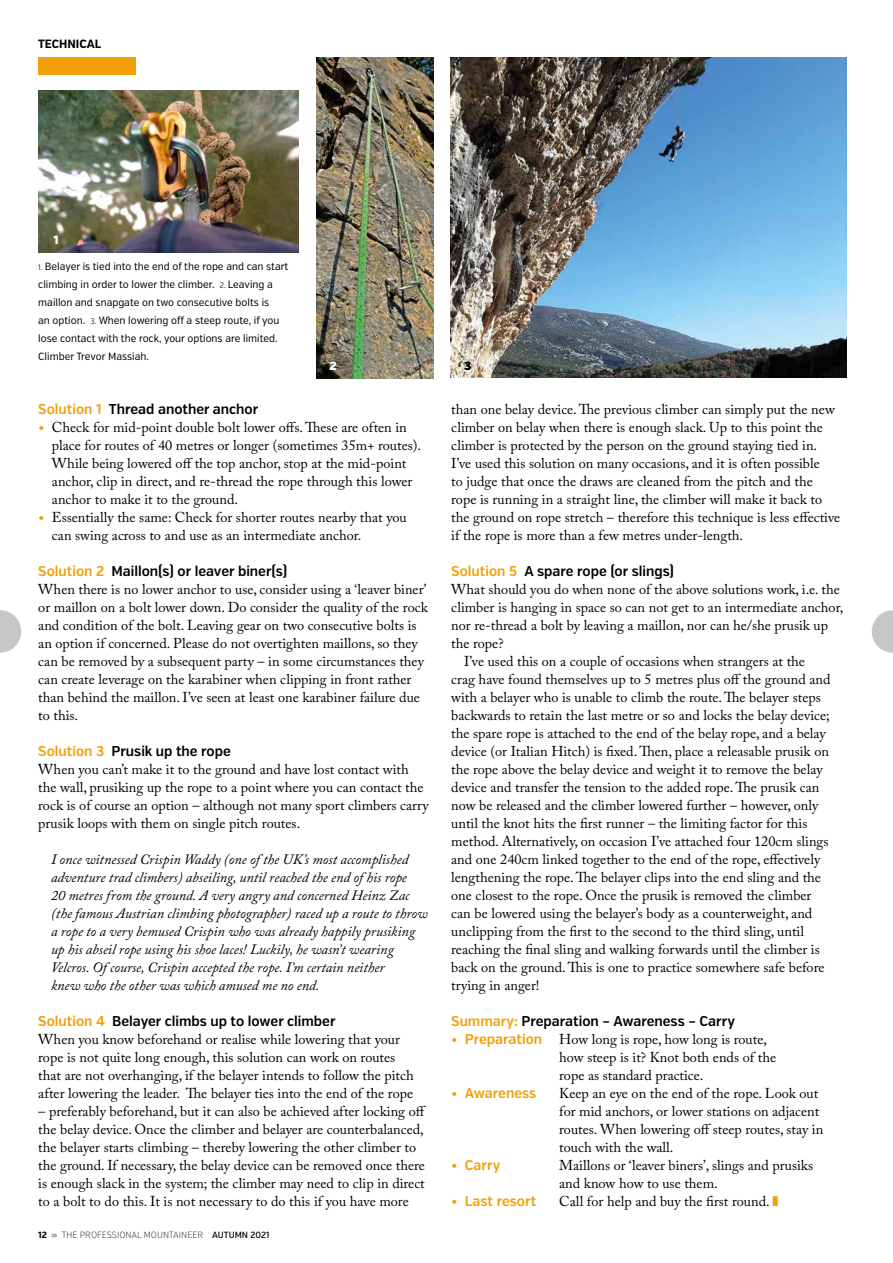
<style>
.page{position:relative;width:893px;height:1263px;background:#fff}
.page>*{position:absolute;margin:0;border:0;box-sizing:border-box;transform-origin:0 0}
.t1{font:14.25px/18px "Adobe Caslon Pro";color:#000}
.t2{font:italic 14.25px/18px "Adobe Caslon Pro";color:#000}
.t3{font:600 14.25px "Verb Cond";color:#000}
.t4{font:600 14.25px "Verb Cond";color:#f39f07}
.t5{font:700 12px "Verb Cond";color:#000}
.t6{font:900 12px "Verb Cond";color:#fff}
.t7{font:900 12px "Verb Cond";color:#000}
.t8{font:10.5px/18px "Verb Cond";color:#000}
.t9{font:200 9px "Verb Cond";color:#000}
.s1{font-weight:300;font-size:7.8px}
.s2{color:#f39f07}
.s3{font-family:"Semplicita Pro";font-weight:500;font-size:13.65px;color:#f39f07}
.s4{font-weight:700}
.s5{font-weight:600;color:#706f6f}
.s6{font-weight:500}
.s7{font-family:"Verb Cond";font-weight:600;color:#f39f07}
.s8{font-family:"Semplicita Pro";font-weight:500;font-size:13.65px}
.s9{font-family:"Semplicita Pro";font-weight:500}
</style>
<div class="page">
<img style="left:38px;top:90px;width:261px;height:162px">
<div style="left:38px;top:57px;width:98px;height:17px;background:#f39f07"></div>
<img style="left:316px;top:57px;width:117px;height:321px">
<img style="left:451px;top:57px;width:395px;height:321px">
<svg style="left:872px;top:610px;width:21px;height:43px"></svg>
<svg style="left:0;top:610px;width:21px;height:43px"></svg>
<p class="t5" style="left:38px;top:36px;width:64px">TECHNICAL</p>
<p class="t6" style="left:54px;top:232px;width:7px">1</p>
<p class="t8" style="left:38px;top:258px;width:252px"><span class="s1">1.</span> Belayer is tied into the end of the rope and can start climbing in order to lower the climber. <span class="s1">2.</span> Leaving a maillon and snapgate on two consecutive bolts is<br>an option. <span class="s1">3.</span> When lowering off a steep route, if you lose contact with the rock, your options are limited.<br>Climber Trevor Massiah.</p>
<p class="t6" style="left:329px;top:358px;width:9px">2</p>
<p class="t7" style="left:464px;top:358px;width:9px">3</p>
<p class="t3" style="left:38px;top:400px;width:222px"><span class="s2">Solution 1</span> Thread another anchor</p>
<p class="t1" style="left:52px;top:418px;width:371px;text-indent:-14px"><span class="s3">•</span> Check for mid-point double bolt lower offs. These are often in place for routes of 40 metres or longer (sometimes 35m+ routes).<br>While being lowered off the top anchor, stop at the mid-point anchor, clip in direct, and re-thread the rope through this lower anchor to make it to the ground.</p>
<p class="t1" style="left:52px;top:508px;width:356px;text-indent:-14px"><span class="s3">•</span> Essentially the same: Check for shorter routes nearby that you can swing across to and use as an intermediate anchor.</p>
<p class="t3" style="left:38px;top:562px;width:250px"><span class="s2">Solution 2</span> Maillon(s) or leaver biner(s)</p>
<p class="t1" style="left:38px;top:580px;width:391px">When there is no lower anchor to use, consider using a ‘leaver biner’ or maillon on a bolt lower down. Do consider the quality of the rock and condition of the bolt. Leaving gear on two consecutive bolts is an option if concerned. Please do not overtighten maillons, so they can be removed by a subsequent party – in some circumstances they can create leverage on the karabiner when clipping in front rather than behind the maillon. I’ve seen at least one karabiner failure due to this.</p>
<p class="t3" style="left:38px;top:742px;width:194px"><span class="s2">Solution 3</span> Prusik up the rope</p>
<p class="t1" style="left:38px;top:760px;width:392px">When you can’t make it to the ground and have lost contact with the wall, prusiking up the rope to a point where you can contact the rock is of course an option – although not many sport climbers carry prusik loops with them on single pitch routes.</p>
<p class="t2" style="left:51px;top:850px;width:378px">I once witnessed Crispin Waddy (one of the UK’s most accomplished adventure trad climbers) abseiling, until reached the end of his rope<br>20 metres from the ground. A very angry and concerned Heinz Zac (the famous Austrian climbing photographer) raced up a route to throw a rope to a very bemused Crispin who was already happily prusiking up his abseil rope using his shoe laces! Luckily, he wasn’t wearing Velcros. Of course, Crispin accepted the rope. I’m certain neither<br>knew who the other was which amused me no end.</p>
<p class="t3" style="left:38px;top:1012px;width:299px"><span class="s2">Solution 4</span> Belayer climbs up to lower climber</p>
<p class="t1" style="left:38px;top:1030px;width:377px">When you know beforehand or realise while lowering that your rope is not quite long enough, this solution can work on routes that are not overhanging, if the belayer intends to follow the pitch after lowering the leader. The belayer ties into the end of the rope</p>
<p class="t1" style="left:38px;top:1102px;width:389px">– preferably beforehand, but it can also be achieved after locking off the belay device. Once the climber and belayer are counterbalanced, the belayer starts climbing – thereby lowering the other climber to the ground. If necessary, the belay device can be removed once there is enough slack in the system; the climber may need to clip in direct to a bolt to do this. It is not necessary to do this if you have more</p>
<p class="t9" style="left:38px;top:1229px;width:233px"><span class="s4">12</span> <span class="s5">»</span> THE PROFESSIONAL MOUNTAINEER <span class="s6">AUTUMN 2021</span></p>
<p class="t1" style="left:451px;top:400px;width:390px">than one belay device. The previous climber can simply put the new climber on belay when there is enough slack. Up to this point the climber is protected by the person on the ground staying tied in.<br>I’ve used this solution on many occasions, and it is often possible<br>to judge that once the draws are cleaned from the pitch and the rope is running in a straight line, the climber will make it back to the ground on rope stretch – therefore this technique is less effective if the rope is more than a few metres under-length.</p>
<p class="t3" style="left:451px;top:562px;width:224px"><span class="s2">Solution 5</span> A spare rope (or slings)</p>
<p class="t1" style="left:451px;top:580px;width:390px">What should you do when none of the above solutions work, i.e. the</p>
<p class="t1" style="left:451px;top:598px;width:394px">climber is hanging in space so can not get to an intermediate anchor,</p>
<p class="t1" style="left:451px;top:616px;width:378px">nor re-thread a bolt by leaving a maillon, nor can he/she prusik up</p>
<p class="t1" style="left:451px;top:634px;width:54px">the rope?</p>
<p class="t1" style="left:464px;top:652px;width:342px">I’ve used this on a couple of occasions when strangers at the</p>
<p class="t1" style="left:451px;top:670px;width:381px">crag have found themselves up to 5 metres plus off the ground and</p>
<p class="t1" style="left:451px;top:688px;width:371px">with a belayer who is unable to climb the route. The belayer steps</p>
<p class="t1" style="left:451px;top:706px;width:380px">backwards to retain the last metre or so and locks the belay device;</p>
<p class="t1" style="left:451px;top:724px;width:376px">the spare rope is attached to the end of the belay rope, and a belay</p>
<p class="t1" style="left:451px;top:742px;width:379px">device (or Italian Hitch) is fixed. Then, place a releasable prusik on</p>
<p class="t1" style="left:451px;top:760px;width:373px">the rope above the belay device and weight it to remove the belay</p>
<p class="t1" style="left:451px;top:778px;width:370px">device and transfer the tension to the added rope. The prusik can</p>
<p class="t1" style="left:451px;top:796px;width:369px">now be released and the climber lowered further – however, only</p>
<p class="t1" style="left:451px;top:814px;width:358px">until the knot hits the first runner – the limiting factor for this</p>
<p class="t1" style="left:451px;top:832px;width:379px">method. Alternatively, on occasion I’ve attached four 120cm slings</p>
<p class="t1" style="left:451px;top:850px;width:371px">and one 240cm linked together to the end of the rope, effectively</p>
<p class="t1" style="left:451px;top:868px;width:371px">lengthening the rope. The belayer clips into the end sling and the</p>
<p class="t1" style="left:451px;top:886px;width:362px">one closest to the rope. Once the prusik is removed the climber</p>
<p class="t1" style="left:451px;top:904px;width:363px">can be lowered using the belayer’s body as a counterweight, and</p>
<p class="t1" style="left:451px;top:922px;width:354px">unclipping from the first to the second to the third sling, until</p>
<p class="t1" style="left:451px;top:940px;width:370px">reaching the final sling and walking forwards until the climber is</p>
<p class="t1" style="left:451px;top:958px;width:375px">back on the ground. This is one to practice somewhere safe before</p>
<p class="t1" style="left:451px;top:976px;width:90px">trying in anger!</p>
<p class="t3" style="left:451px;top:1012px;width:285px"><span class="s2">Summary:</span> Preparation – Awareness – Carry</p>
<p class="t1" style="left:559px;top:1030px;width:218px;text-indent:-108px"><span class="s3">•</span> <span class="s7">Preparation</span> How long is rope, how long is route, how steep is it? Knot both ends of the rope as standard practice.</p>
<p class="t4" style="left:451px;top:1084px;width:87px"><span class="s8">•</span> Awareness</p>
<p class="t1" style="left:559px;top:1084px;width:266px">Keep an eye on the end of the rope. Look out for mid anchors, or lower stations on adjacent routes. When lowering off steep routes, stay in touch with the wall.</p>
<p class="t4" style="left:451px;top:1156px;width:51px"><span class="s9">•</span> Carry</p>
<p class="t1" style="left:559px;top:1156px;width:255px">Maillons or ‘leaver biners’, slings and prusiks and know how to use them.</p>
<p class="t4" style="left:451px;top:1192px;width:87px"><span class="s9">•</span> Last resort</p>
<p class="t1" style="left:559px;top:1192px;width:221px">Call for help and buy the first round. <span class="s2">❚</span></p>
</div>
